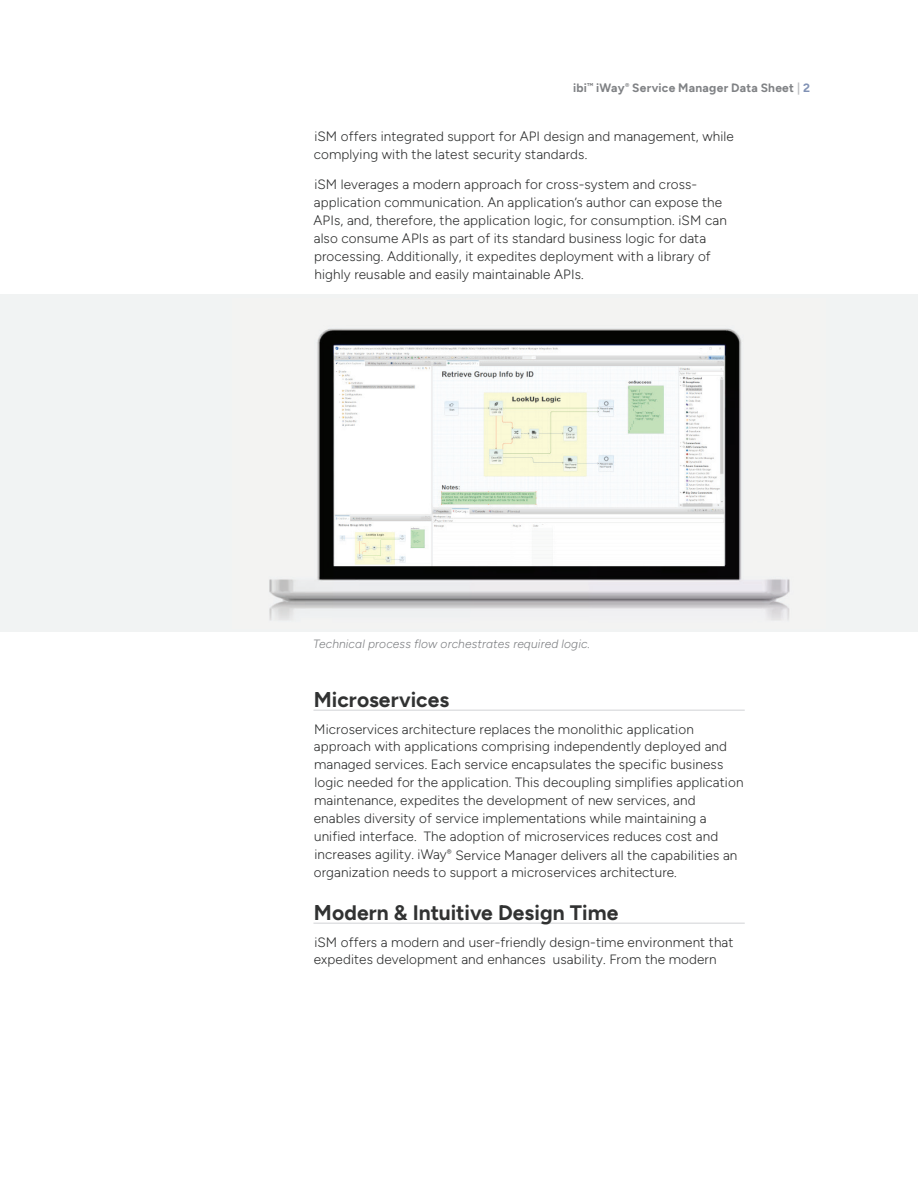
<style>
.page{position:relative;width:918px;height:1188px;background:#fff}
.page>*{position:absolute;margin:0;border:0;box-sizing:border-box;transform-origin:0 0}
.t1{font:700 21px "Figtree";color:#313232}
.t2{font:300 13.5px/18px "Figtree";letter-spacing:.01em;color:#313232}
.t3{font:italic 300 12px "Figtree";letter-spacing:.01em;color:#808285}
.t4{font:700 12px "Figtree";letter-spacing:.02em;color:#808285}
.s1{color:#bcbdc0}
.s2{color:#8192b5}
</style>
<div class="page">
<hr style="left:314px;top:710px;width:431px;height:1px;background:#e0e1e3">
<hr style="left:314px;top:922px;width:431px;height:2px;background:#e0e1e3">
<div style="left:0;top:295px;width:918px;height:337px;background:#f1f3f3"></div>
<img style="left:269px;top:328px;width:521px;height:292px">
<p class="t4" style="left:573px;top:81px;width:238px">ibi<sup>™</sup> iWay<sup>®</sup> Service Manager Data Sheet <span class="s1">|</span> <span class="s2">2</span></p>
<p class="t2" style="left:314px;top:127px;width:422px">iSM offers integrated support for API design and management, while complying with the latest security standards.</p>
<p class="t2" style="left:313px;top:175px;width:415px">iSM leverages a modern approach for cross-system and cross&shy;application communication. An application’s author can expose the APIs, and, therefore, the application logic, for consumption. iSM can also consume APIs as part of its standard business logic for data processing. Additionally, it expedites deployment with a library of highly reusable and easily maintainable APIs.</p>
<p class="t3" style="left:313px;top:637px;width:278px">Technical process flow orchestrates required logic.</p>
<h1 class="t1" style="left:314px;top:687px;width:137px">Microservices</h1>
<p class="t2" style="left:314px;top:720px;width:431px">Microservices architecture replaces the monolithic application approach with applications comprising independently deployed and managed services. Each service encapsulates the specific business logic needed for the application. This decoupling simplifies application maintenance, expedites the development of new services, and enables diversity of service implementations while maintaining a unified interface. The adoption of microservices reduces cost and increases agility. iWay<sup>®</sup> Service Manager delivers all the capabilities an organization needs to support a microservices architecture.</p>
<h1 class="t1" style="left:314px;top:900px;width:306px">Modern &amp; Intuitive Design Time</h1>
<p class="t2" style="left:314px;top:933px;width:421px">iSM offers a modern and user-friendly design-time environment that expedites development and enhances usability. From the modern</p>
</div>
